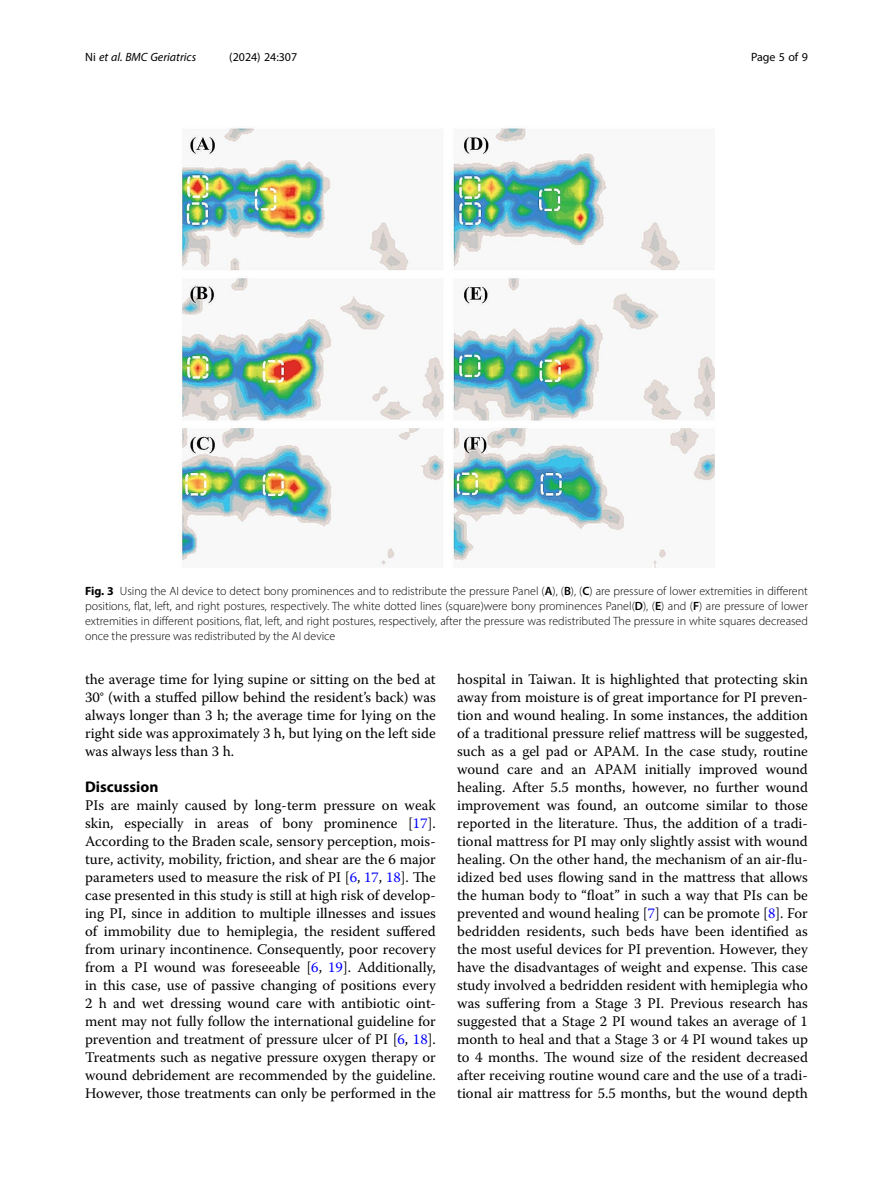
<style>
.page{position:relative;width:893px;height:1191px;background:#fff}
.page>*{position:absolute;margin:0;border:0;box-sizing:border-box;transform-origin:0 0}
.Head_1{font:700 15.45px "Myriad Pro";color:#000}
.Body_Text{font:14.7px/18px "Warnock Pro";color:#000;text-align:justify}
.Body_Text_Indent{font:14.7px/18px "Warnock Pro";color:#000;text-align:justify}
.Figure_Caption{font:300 12px/15px "Myriad Pro";color:#000;text-align:justify}
.t1{font:italic 12px "Myriad Pro";color:#000}
.t2{font:12px "Myriad Pro";color:#000}
.s1{font-style:normal}
.s2{font-weight:700}
.s3{font-weight:600}
.s4{color:#00f}
</style>
<div class="page">
<img style="left:178px;top:126px;width:536px;height:442px">
<p class="t1" style="left:85px;top:50px;width:113px"><span class="s1">Ni</span> et al. BMC Geriatrics</p>
<p class="t2" style="left:229px;top:50px;width:70px">(2024) 24:307</p>
<p class="t2" style="left:751px;top:50px;width:58px">Page 5 of 9</p>
<p class="Figure_Caption" style="left:85px;top:583px;width:724px"><span class="s2">Fig. 3</span> Using the AI device to detect bony prominences and to redistribute the pressure Panel (<span class="s3">A</span>), (<span class="s3">B</span>), (<span class="s3">C</span>) are pressure of lower extremities in different positions, flat, left, and right postures, respectively. The white dotted lines (square)were bony prominences Panel(<span class="s3">D</span>), (<span class="s3">E</span>) and (<span class="s3">F</span>) are pressure of lower extremities in different positions, flat, left, and right postures, respectively, after the pressure was redistributed The pressure in white squares decreased once the pressure was redistributed by the AI device</p>
<p class="Body_Text_Indent" style="left:85px;top:670px;width:352px">the average time for lying supine or sitting on the bed at 30° (with a stuffed pillow behind the resident’s back) was always longer than 3 h; the average time for lying on the right side was approximately 3 h, but lying on the left side was always less than 3 h.</p>
<p class="Head_1" style="left:85px;top:777px;width:75px">Discussion</p>
<p class="Body_Text" style="left:85px;top:796px;width:352px">PIs are mainly caused by long-term pressure on weak skin, especially in areas of bony prominence [<span class="s4">17</span>].<br>According to the Braden scale, sensory perception, mois&shy;ture, activity, mobility, friction, and shear are the 6 major parameters used to measure the risk of PI [<span class="s4">6</span>, <span class="s4">17</span>, <span class="s4">18</span>]. The case presented in this study is still at high risk of develop&shy;ing PI, since in addition to multiple illnesses and issues of immobility due to hemiplegia, the resident suffered from urinary incontinence. Consequently, poor recovery from a PI wound was foreseeable [<span class="s4">6</span>, <span class="s4">19</span>]. Additionally, in this case, use of passive changing of positions every 2 h and wet dressing wound care with antibiotic oint&shy;ment may not fully follow the international guideline for prevention and treatment of pressure ulcer of PI [<span class="s4">6</span>, <span class="s4">18</span>].<br>Treatments such as negative pressure oxygen therapy or wound debridement are recommended by the guideline.<br>However, those treatments can only be performed in the</p>
<p class="Body_Text" style="left:457px;top:670px;width:352px">hospital in Taiwan. It is highlighted that protecting skin away from moisture is of great importance for PI preven&shy;tion and wound healing. In some instances, the addition of a traditional pressure relief mattress will be suggested, such as a gel pad or APAM. In the case study, routine wound care and an APAM initially improved wound healing. After 5.5 months, however, no further wound improvement was found, an outcome similar to those reported in the literature. Thus, the addition of a tradi&shy;tional mattress for PI may only slightly assist with wound healing. On the other hand, the mechanism of an air-flu&shy;idized bed uses flowing sand in the mattress that allows the human body to “float” in such a way that PIs can be prevented and wound healing [<span class="s4">7</span>] can be promote [<span class="s4">8</span>]. For bedridden residents, such beds have been identified as the most useful devices for PI prevention. However, they have the disadvantages of weight and expense. This case study involved a bedridden resident with hemiplegia who was suffering from a Stage 3 PI. Previous research has suggested that a Stage 2 PI wound takes an average of 1 month to heal and that a Stage 3 or 4 PI wound takes up to 4 months. The wound size of the resident decreased after receiving routine wound care and the use of a tradi&shy;tional air mattress for 5.5 months, but the wound depth</p>
</div>
